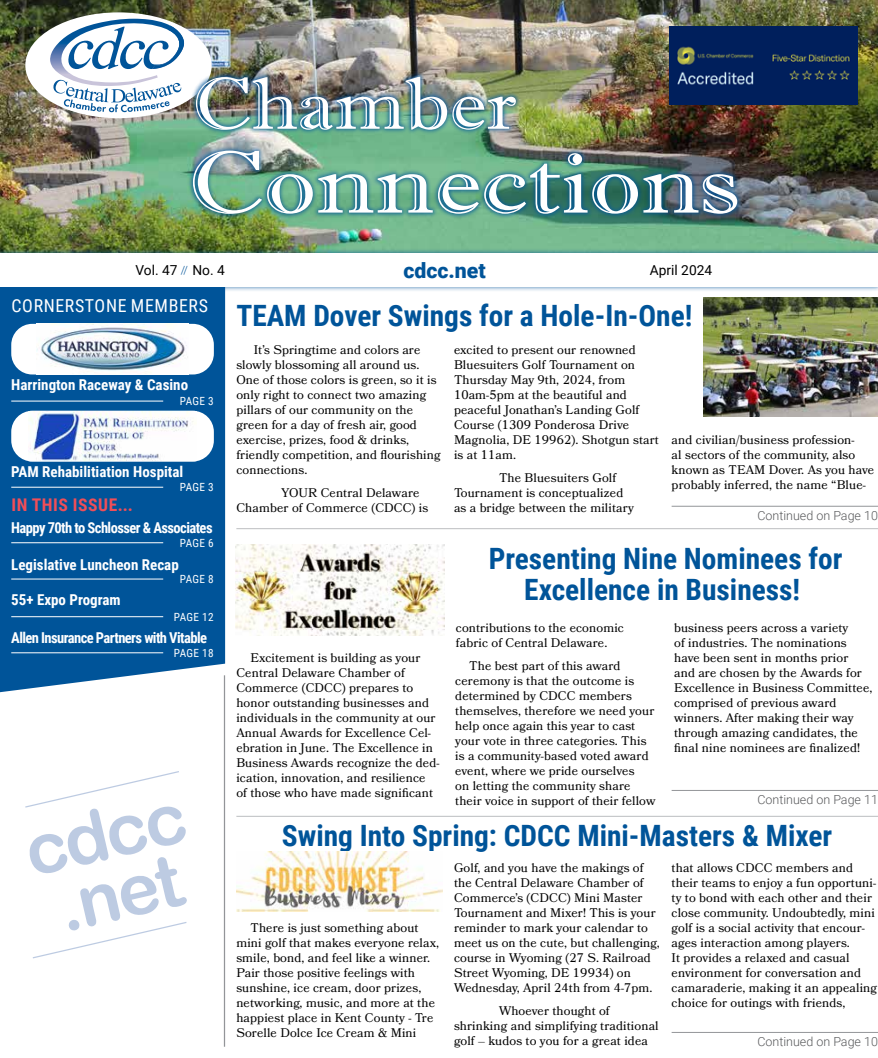
<style>
.page{position:relative;width:878px;height:1058px;background:#fff}
.page>*{position:absolute;margin:0;border:0;box-sizing:border-box;transform-origin:0 0}
.t1{font:71.62px/61.2px "Arial Rounded MT Bold";color:#bdcbe2}
.t2{font:700 29.38px/31.5px "Roboto Condensed";color:#005499;text-align:center}
.t3{font:900 21.25px "Roboto";color:#005499}
.t4{font:17.88px "Roboto Condensed";letter-spacing:.035em;color:#fff}
.t5{font:700 17.5px "Roboto Condensed";letter-spacing:.035em;color:#f04e58}
.t6{font:700 15px "Roboto Condensed";color:#fff}
.t7{font:700 15px "Roboto Condensed";letter-spacing:-.04em;color:#fff}
.t8{font:13.75px "Roboto";color:#000}
.t9{font:12.5px/15px "Bookmania";letter-spacing:.01em;color:#000}
.t10{font:300 12.5px "Roboto";color:#58595b}
.t11{font:11.25px "Roboto Condensed";letter-spacing:.03em;color:#fff}
.s1{font-weight:300;font-size:11.25px;color:#005499}
</style>
<div class="page">
<img style="left:0;top:0;width:878px;height:248px">
<div style="left:0;top:248px;width:878px;height:44px;background:#005499;opacity:.8"></div>
<div style="left:0;top:253px;width:878px;height:34px;background:#fff"></div>
<div style="left:25px;top:12px;width:187px;height:106px;background:#fff;border-radius:50%"></div>
<img style="left:669px;top:26px;width:188px;height:78px">
<div style="left:0;top:287px;width:225px;height:405px;background:#005499"></div>
<div style="left:187px;top:71px;width:555px;height:148px;background:#005499;opacity:.75"></div>
<img style="left:50px;top:19px;width:466px;height:111px">
<img style="left:193px;top:151px;width:544px;height:63px">
<hr style="left:236px;top:816px;width:642px;height:1px;background:#bcbec0">
<hr style="left:236px;top:528px;width:642px;height:1px;background:#bcbec0">
<hr style="left:224px;top:675px;width:1px;height:371px;background:#939598">
<svg style="left:25px;top:771px;width:154px;height:37px"></svg>
<svg style="left:32px;top:922px;width:155px;height:37px"></svg>
<hr style="left:11px;top:400px;width:152px;height:1px;background:#fff">
<hr style="left:11px;top:487px;width:152px;height:1px;background:#fff">
<hr style="left:11px;top:542px;width:152px;height:1px;background:#fff">
<hr style="left:11px;top:578px;width:152px;height:1px;background:#fff">
<hr style="left:11px;top:652px;width:152px;height:1px;background:#fff">
<hr style="left:11px;top:616px;width:152px;height:1px;background:#fff">
<div style="left:11px;top:324px;width:203px;height:50px;background:#fff;border-radius:21px"></div>
<img style="left:37px;top:324px;width:150px;height:50px">
<div style="left:11px;top:411px;width:203px;height:50px;background:#fff;border-radius:21px"></div>
<img style="left:28px;top:411px;width:166px;height:50px">
<hr style="left:671px;top:1032px;width:207px;height:1px;background:#939598">
<hr style="left:671px;top:506px;width:207px;height:1px;background:#939598">
<img style="left:703px;top:297px;width:175px;height:119px">
<img style="left:236px;top:851px;width:206px;height:60px">
<hr style="left:671px;top:790px;width:207px;height:1px;background:#939598">
<img style="left:236px;top:544px;width:208px;height:92px">
<p class="t8" style="left:135px;top:261px;width:91px">Vol. 47 <span class="s1">//</span> No. 4</p>
<h3 class="t3" style="left:403px;top:256px;width:84px">cdcc.net</h3>
<p class="t8" style="left:649px;top:261px;width:64px">April 2024</p>
<h3 class="t4" style="left:12px;top:293px;width:198px">CORNERSTONE MEMBERS</h3>
<p class="t6" style="left:11px;top:374px;width:178px">Harrington Raceway &amp; Casino</p>
<p class="t11" style="left:180px;top:393px;width:35px">PAGE 3</p>
<p class="t6" style="left:11px;top:461px;width:173px">PAM Rehabilitiation Hospital</p>
<p class="t11" style="left:180px;top:479px;width:35px">PAGE 3</p>
<p class="t7" style="left:11px;top:516px;width:203px">Happy 70th to Schlosser &amp; Associates</p>
<p class="t11" style="left:180px;top:535px;width:35px">PAGE 6</p>
<p class="t6" style="left:11px;top:554px;width:169px">Legislative Luncheon Recap</p>
<p class="t11" style="left:180px;top:571px;width:35px">PAGE 8</p>
<h3 class="t5" style="left:12px;top:492px;width:123px">IN THIS ISSUE...</h3>
<p class="t6" style="left:11px;top:589px;width:111px">55+ Expo Program</p>
<p class="t11" style="left:174px;top:609px;width:41px">PAGE 12</p>
<p class="t7" style="left:11px;top:627px;width:197px">Allen Insurance Partners with Vitable</p>
<p class="t11" style="left:174px;top:645px;width:41px">PAGE 18</p>
<h1 class="t1" style="left:19px;top:821px;width:166px;rotate:-13deg">cdcc .net</h1>
<h2 class="t2" style="left:236px;top:299px;width:457px">TEAM Dover Swings for a Hole-In-One!</h2>
<p class="t9" style="left:236px;top:342px;width:206px;text-indent:17px">It’s Springtime and colors are slowly blossoming all around us.<br>One of those colors is green, so it is only right to connect two amazing pillars of our community on the green for a day of fresh air, good exercise, prizes, food &amp; drinks, friendly competition, and flourishing connections.</p>
<p class="t9" style="left:236px;top:485px;width:193px;text-indent:45px">YOUR Central Delaware<br>Chamber of Commerce (CDCC) is</p>
<p class="t9" style="left:236px;top:650px;width:205px;text-indent:14px">Excitement is building as your Central Delaware Chamber of Commerce (CDCC) prepares to honor outstanding businesses and individuals in the community at our Annual Awards for Excellence Cel&shy;ebration in June. The Excellence in Business Awards recognize the ded&shy;ication, innovation, and resilience<br>of those who have made significant</p>
<p class="t9" style="left:454px;top:342px;width:206px">excited to present our renowned<br>Bluesuiters Golf Tournament on<br>Thursday May 9th, 2024, from<br>10am-5pm at the beautiful and peaceful Jonathan’s Landing Golf<br>Course (1309 Ponderosa Drive<br>Magnolia, DE 19962). Shotgun start is at 11am.</p>
<p class="t9" style="left:454px;top:470px;width:181px;text-indent:45px">The Bluesuiters Golf<br>Tournament is conceptualized as a bridge between the military</p>
<p class="t9" style="left:671px;top:432px;width:204px">and civilian/business profession-<br>al sectors of the community, also known as TEAM Dover. As you have probably inferred, the name “Blue-</p>
<p class="t10" style="left:757px;top:506px;width:122px">Continued on Page 10</p>
<h2 class="t2" style="left:488px;top:541px;width:355px">Presenting Nine Nominees for<br>Excellence in Business!</h2>
<p class="t9" style="left:456px;top:620px;width:170px">contributions to the economic fabric of Central Delaware.</p>
<p class="t9" style="left:455px;top:657px;width:202px;text-indent:14px">The best part of this award ceremony is that the outcome is determined by CDCC members themselves, therefore we need your help once again this year to cast your vote in three categories. This is a community-based voted award event, where we pride ourselves<br>on letting the community share their voice in support of their fellow</p>
<p class="t9" style="left:674px;top:620px;width:200px">business peers across a variety<br>of industries. The nominations have been sent in months prior<br>and are chosen by the Awards for<br>Excellence in Business Committee, comprised of previous award winners. After making their way through amazing candidates, the final nine nominees are finalized!</p>
<p class="t10" style="left:757px;top:790px;width:122px">Continued on Page 11</p>
<h2 class="t2" style="left:282px;top:819px;width:552px">Swing Into Spring: CDCC Mini-Masters &amp; Mixer</h2>
<p class="t9" style="left:236px;top:920px;width:204px;text-indent:14px">There is just something about mini golf that makes everyone relax, smile, bond, and feel like a winner.<br>Pair those positive feelings with sunshine, ice cream, door prizes, networking, music, and more at the happiest place in Kent County - Tre Sorelle Dolce Ice Cream &amp; Mini</p>
<p class="t9" style="left:454px;top:860px;width:207px">Golf, and you have the makings of the Central Delaware Chamber of<br>Commerce’s (CDCC) Mini Master<br>Tournament and Mixer! This is your reminder to mark your calendar to meet us on the cute, but challenging, course in Wyoming (27 S. Railroad<br>Street Wyoming, DE 19934) on<br>Wednesday, April 24th from 4-7pm.</p>
<p class="t9" style="left:454px;top:1002px;width:206px;text-indent:45px">Whoever thought of shrinking and simplifying traditional golf – kudos to you for a great idea</p>
<p class="t9" style="left:671px;top:860px;width:207px">that allows CDCC members and their teams to enjoy a fun opportuni&shy;ty to bond with each other and their close community. Undoubtedly, mini golf is a social activity that encour&shy;ages interaction among players.<br>It provides a relaxed and casual environment for conversation and camaraderie, making it an appealing choice for outings with friends,</p>
<p class="t10" style="left:757px;top:1032px;width:122px">Continued on Page 10</p>
</div>
